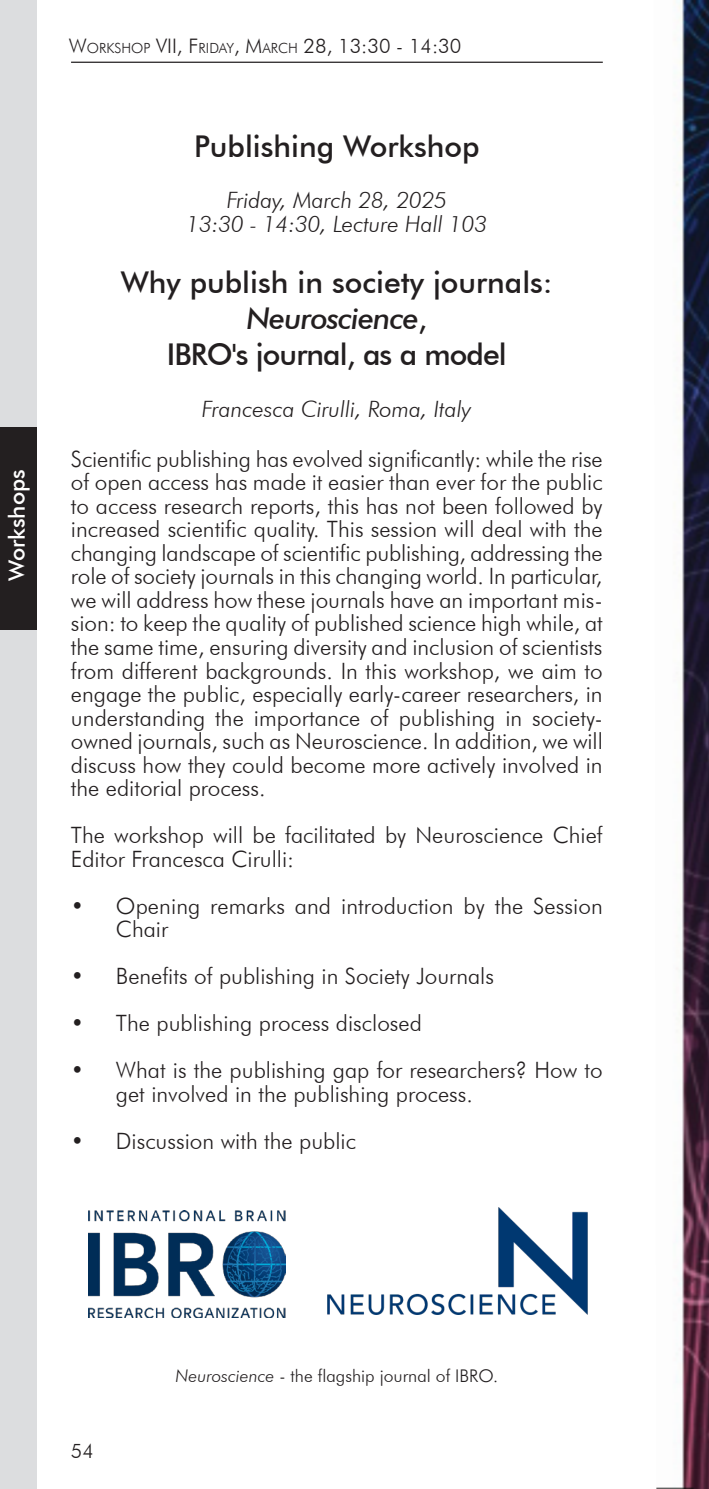
<style>
.page{position:relative;width:709px;height:1489px;background:#fff}
.page>*{position:absolute;margin:0;border:0;box-sizing:border-box;transform-origin:0 0}
.Überschrift_1{font:500 30px "Futura BT";color:#231f20}
.Überschrift_1-2{font:500 30px "Futura BT";letter-spacing:-.03em;color:#231f20}
.Überschrift_1-3{font:italic 500 30px "Futura BT";letter-spacing:-.03em;color:#231f20}
.Text_-_Symposia_link{font:300 22.5px/23.5px "Futura BT";color:#231f20}
.Überschrift_2_-_Symp{font:italic 300 22.5px "Futura BT";color:#231f20}
.Text_Symposia_Zeitpl{font:italic 300 22.5px "Futura BT";color:#231f20}
.Überschrift_-_Poster{font:500 22.5px "Futura BT";color:#fff}
.Kopfzeile_links{font:300 20px "Futura BT";color:#231f20}
.t1{font:300 20px "Futura BT";color:#231f20}
.Text_-_Symposia_link-2{font:300 17.5px "Futura BT";color:#231f20}
.s1{font-size:14px}
.s2{font-style:normal}
.s3{font-style:italic}
</style>
<div class="page">
<hr style="left:71px;top:62px;width:532px;height:1px;background:#231f20">
<div style="left:0;top:0;width:37px;height:1488px;background:#dcdddf"></div>
<div style="left:0;top:427px;width:37px;height:203px;background:#231f20"></div>
<img style="left:327px;top:1207px;width:261px;height:106px">
<img style="left:89px;top:1210px;width:197px;height:106px">
<img style="left:656px;top:0;width:53px;height:1488px">
<p class="Überschrift_-_Poster" style="left:3px;top:581px;width:113px;rotate:-90deg">Workshops</p>
<p class="Kopfzeile_links" style="left:69px;top:34px;width:394px">W<span class="s1">ORKSHOP</span> VII, F<span class="s1">RI DAY</span>, M<span class="s1">ARCH</span> 28, 13:30 - 14:30</p>
<p class="Überschrift_1" style="left:194px;top:128px;width:287px">Publishing Workshop</p>
<p class="Überschrift_2_-_Symp" style="left:227px;top:186px;width:222px">Friday, March 28, 2025</p>
<p class="Überschrift_2_-_Symp" style="left:186px;top:210px;width:302px">13:30 - 14:30, Lecture Hall 103</p>
<p class="Überschrift_1" style="left:121px;top:263px;width:433px">Why publish in society journals:</p>
<p class="Überschrift_1-3" style="left:246px;top:299px;width:182px">Neuroscience<span class="s2">,</span></p>
<p class="Überschrift_1-2" style="left:167px;top:335px;width:341px">IBRO's journal, as a model</p>
<p class="Text_Symposia_Zeitpl" style="left:202px;top:395px;width:271px">Francesca Cirulli, Roma, Italy</p>
<p class="Text_-_Symposia_link" style="left:71px;top:447px;width:533px;text-align:justify">Scientific publishing has evolved significantly: while the rise of open access has made it easier than ever for the public to access research reports, this has not been followed by increased scientific quality. This session will deal with the changing landscape of scientific publishing, addressing the role of society journals in this changing world. In particular, we will address how these journals have an important mis&shy;sion: to keep the quality of published science high while, at the same time, ensuring diversity and inclusion of scientists from different backgrounds. In this workshop, we aim to engage the public, especially early-career researchers, in understanding the importance of publishing in society&shy;owned journals, such as Neuroscience. In addition, we will discuss how they could become more actively involved in the editorial process.</p>
<p class="Text_-_Symposia_link" style="left:71px;top:823px;width:533px">The workshop will be facilitated by Neuroscience Chief<br>Editor Francesca Cirulli:</p>
<p class="Text_-_Symposia_link" style="left:116px;top:893px;width:488px;text-indent:-45px">• Opening remarks and introduction by the Session<br>Chair</p>
<p class="Text_-_Symposia_link" style="left:71px;top:964px;width:424px">• Benefits of publishing in Society Journals</p>
<p class="Text_-_Symposia_link" style="left:71px;top:1011px;width:352px">• The publishing process disclosed</p>
<p class="Text_-_Symposia_link" style="left:116px;top:1058px;width:488px;text-indent:-45px">• What is the publishing gap for researchers? How to get involved in the publishing process.</p>
<p class="Text_-_Symposia_link" style="left:71px;top:1128px;width:287px">• Discussion with the public</p>
<p class="t1" style="left:71px;top:1438px;width:25px">54</p>
<p class="Text_-_Symposia_link-2" style="left:175px;top:1365px;width:324px"><span class="s3">Neuroscience</span> - the flagship journal of IBRO.</p>
</div>
